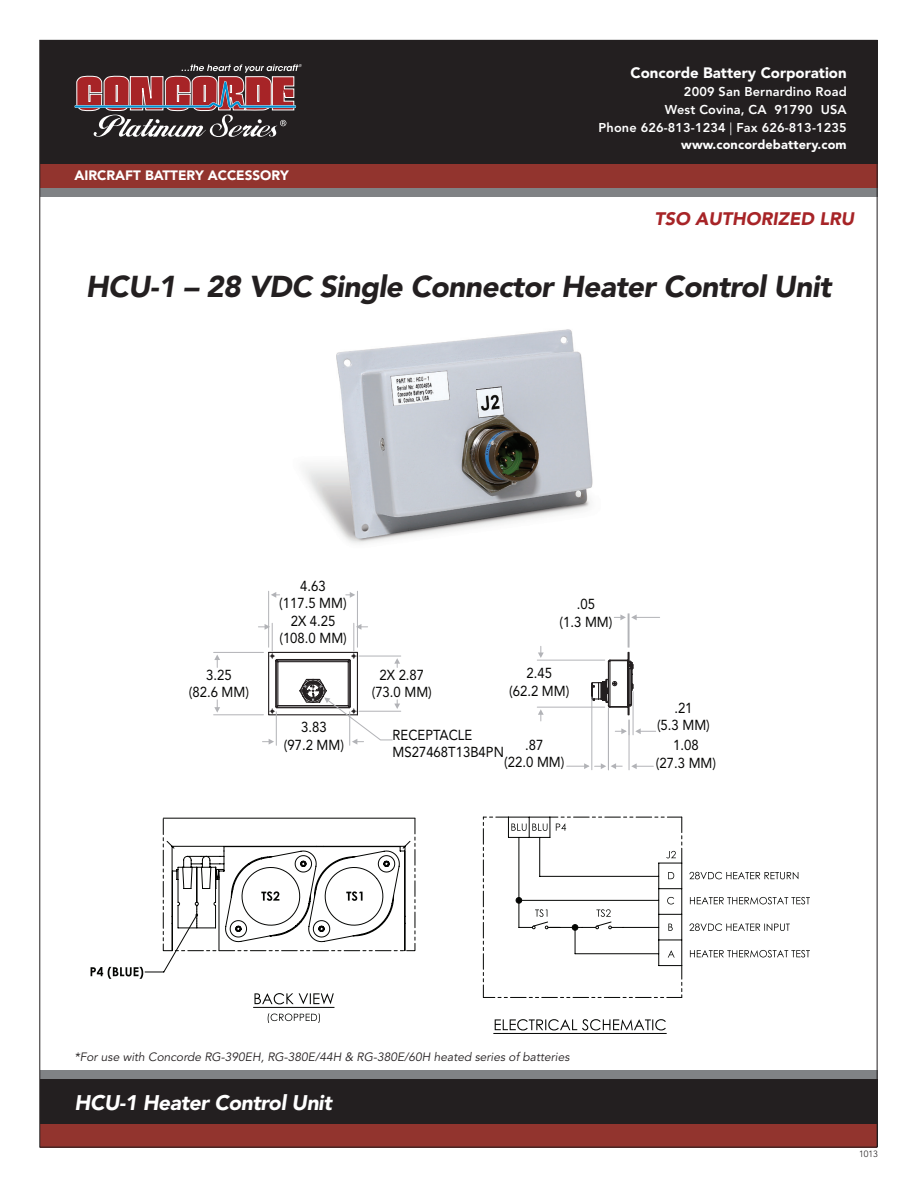
<style>
.page{position:relative;width:918px;height:1188px;background:#fff}
.page>*{position:absolute;margin:0;border:0;box-sizing:border-box;transform-origin:0 0}
.t1{font:italic 900 30px "Avenir LT Std";letter-spacing:-.02em;color:#231f20}
.t2{font:italic 900 21px "Avenir LT Std";letter-spacing:-.02em;color:#fff}
.t3{font:italic 900 18px "Avenir LT Std";color:#a72427}
.t4{font:900 15px "Avenir LT Std";color:#fff}
.t5{font:14.4px/17.2px "Avenir LT Std";color:#050504;text-align:center;scale:.91 1}
.t6{font:900 13.5px "Avenir LT Std";color:#fff}
.t7{font:800 12.75px/18px "Avenir LT Std";letter-spacing:.01em;color:#fff;text-align:right}
.t8{font:900 12.75px "Avenir LT Std";letter-spacing:.01em;color:#fff}
.t9{font:italic 12px "Avenir LT Std";color:#231f20}
.t10{font:300 9px "Avenir LT Std";color:#231f20}
.s1{font-weight:400}
</style>
<div class="page">
<div style="left:41px;top:164px;width:837px;height:33px;background:#808285"></div>
<div style="left:40px;top:40px;width:838px;height:124px;background:#231f20"></div>
<div style="left:41px;top:164px;width:837px;height:23px;background:#92342e"></div>
<div style="left:40px;top:1070px;width:838px;height:10px;background:#808285"></div>
<div style="left:40px;top:1080px;width:838px;height:67px;background:#231f20"></div>
<div style="left:40px;top:1124px;width:837px;height:23px;background:#92342e"></div>
<svg style="left:74px;top:64px;width:228px;height:73px"></svg>
<img style="left:303px;top:329px;width:290px;height:215px">
<svg style="left:268px;top:1013px;width:52px;height:10px"></svg>
<svg style="left:255px;top:993px;width:79px;height:11px"></svg>
<hr style="left:253px;top:1007px;width:81px;height:1px;background:#040503">
<svg style="left:91px;top:818px;width:325px;height:161px"></svg>
<svg style="left:495px;top:1019px;width:171px;height:11px"></svg>
<hr style="left:493px;top:1033px;width:174px;height:1px;background:#040503">
<svg style="left:690px;top:950px;width:120px;height:7px"></svg>
<svg style="left:689px;top:923px;width:101px;height:8px"></svg>
<svg style="left:690px;top:897px;width:120px;height:7px"></svg>
<svg style="left:689px;top:872px;width:109px;height:7px"></svg>
<svg style="left:483px;top:817px;width:199px;height:181px"></svg>
<hr style="left:214px;top:652px;width:49px;height:1px;background:#b2b3b7">
<hr style="left:214px;top:714px;width:49px;height:1px;background:#b2b3b7">
<hr style="left:591px;top:697px;width:1px;height:73px;background:#b2b3b7">
<hr style="left:608px;top:711px;width:1px;height:59px;background:#b2b3b7">
<hr style="left:629px;top:720px;width:1px;height:50px;background:#b2b3b7">
<svg style="left:631px;top:763px;width:22px;height:6px"></svg>
<svg style="left:567px;top:763px;width:55px;height:6px"></svg>
<svg style="left:214px;top:700px;width:6px;height:13px"></svg>
<svg style="left:214px;top:655px;width:6px;height:12px"></svg>
<svg style="left:258px;top:591px;width:402px;height:154px"></svg>
<p class="t6" style="left:75px;top:167px;width:216px">AIRCRAFT BATTERY ACCESSORY</p>
<p class="t4" style="left:630px;top:64px;width:218px">Concorde Battery Corporation</p>
<p class="t7" style="left:599px;top:83px;width:250px">2009 San Bernardino Road<br>West Covina, CA 91790 USA<br>Phone 626-813-1234 <span class="s1">|</span> Fax 626-813-1235</p>
<p class="t8" style="left:681px;top:136px;width:167px">www.concordebattery.com</p>
<p class="t3" style="left:654px;top:208px;width:201px">TSO AUTHORIZED LRU</p>
<p class="t1" style="left:86px;top:268px;width:747px">HCU-1 – 28 VDC Single Connector Heater Control Unit</p>
<p class="t5" style="left:189px;top:666px;width:68px">3.25<br>(82.6 MM)</p>
<p class="t5" style="left:279px;top:577px;width:76px">4.63<br>(117.5 MM)<br>2X 4.25 (108.0 MM)</p>
<p class="t5" style="left:372px;top:666px;width:68px">2X 2.87 (73.0 MM)</p>
<p class="t5" style="left:559px;top:596px;width:60px">.05<br>(1.3 MM)</p>
<p class="t5" style="left:509px;top:665px;width:68px">2.45<br>(62.2 MM)</p>
<p class="t5" style="left:284px;top:719px;width:68px">3.83<br>(97.2 MM)</p>
<p class="t5" style="left:393px;top:727px;width:124px;text-align:left">RECEPTACLE<br>MS27468T13B4PN</p>
<p class="t5" style="left:504px;top:736px;width:68px">.87<br>(22.0 MM)</p>
<p class="t5" style="left:657px;top:699px;width:60px">.21<br>(5.3 MM)</p>
<p class="t5" style="left:656px;top:737px;width:68px">1.08<br>(27.3 MM)</p>
<p class="t9" style="left:75px;top:1050px;width:496px">*For use with Concorde RG-390EH, RG-380E/44H &amp; RG-380E/60H heated series of batteries</p>
<p class="t2" style="left:75px;top:1090px;width:259px">HCU-1 Heater Control Unit</p>
<p class="t10" style="left:859px;top:1149px;width:20px">1013</p>
</div>
